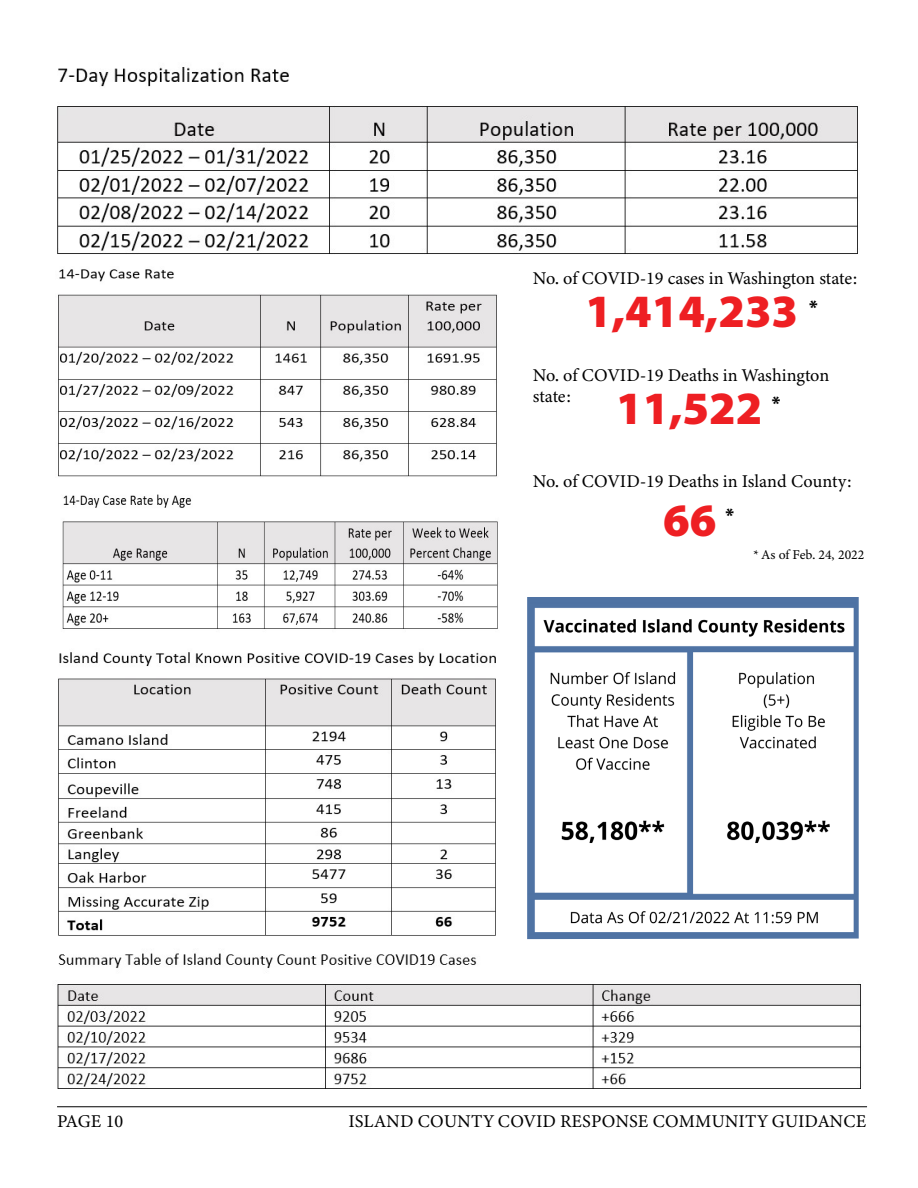
<style>
.page{position:relative;width:918px;height:1188px;background:#fff}
.page>*{position:absolute;margin:0;border:0;box-sizing:border-box;transform-origin:0 0}
.t1{font:46.5px "Myriad Variable Concept";color:#ee1f23}
.t2{font:18.3px "Myriad Variable Concept";color:#000}
.t3{font:18px/21.6px "Minion Variable Concept";color:#000}
.t4{font:13.5px "Minion Variable Concept";color:#000}
</style>
<div class="page">
<img style="left:527px;top:597px;width:332px;height:342px">
<img style="left:57px;top:67px;width:801px;height:187px">
<img style="left:58px;top:269px;width:439px;height:208px">
<img style="left:62px;top:494px;width:436px;height:135px">
<img style="left:58px;top:652px;width:438px;height:284px">
<img style="left:57px;top:953px;width:804px;height:136px">
<hr style="left:57px;top:1106px;width:810px;height:1px;background:#000">
<p class="t3" style="left:533px;top:268px;width:327px">No. of COVID-19 cases in Washington state:</p>
<p class="t1" style="left:585px;top:285px;width:214px">1,414,233</p>
<p class="t2" style="left:809px;top:296px;width:10px">*</p>
<p class="t3" style="left:533px;top:364px;width:298px">No. of COVID-19 Deaths in Washington state:</p>
<p class="t1" style="left:616px;top:381px;width:148px">11,522</p>
<p class="t2" style="left:772px;top:392px;width:10px">*</p>
<p class="t3" style="left:533px;top:470px;width:321px">No. of COVID-19 Deaths in Island County:</p>
<p class="t1" style="left:663px;top:493px;width:55px">66</p>
<p class="t2" style="left:726px;top:504px;width:10px">*</p>
<p class="t4" style="left:754px;top:545px;width:112px">* As of Feb. 24, 2022</p>
<p class="t3" style="left:57px;top:1111px;width:68px">PAGE 10</p>
<p class="t3" style="left:349px;top:1111px;width:520px">ISLAND COUNTY COVID RESPONSE COMMUNITY GUIDANCE</p>
</div>
